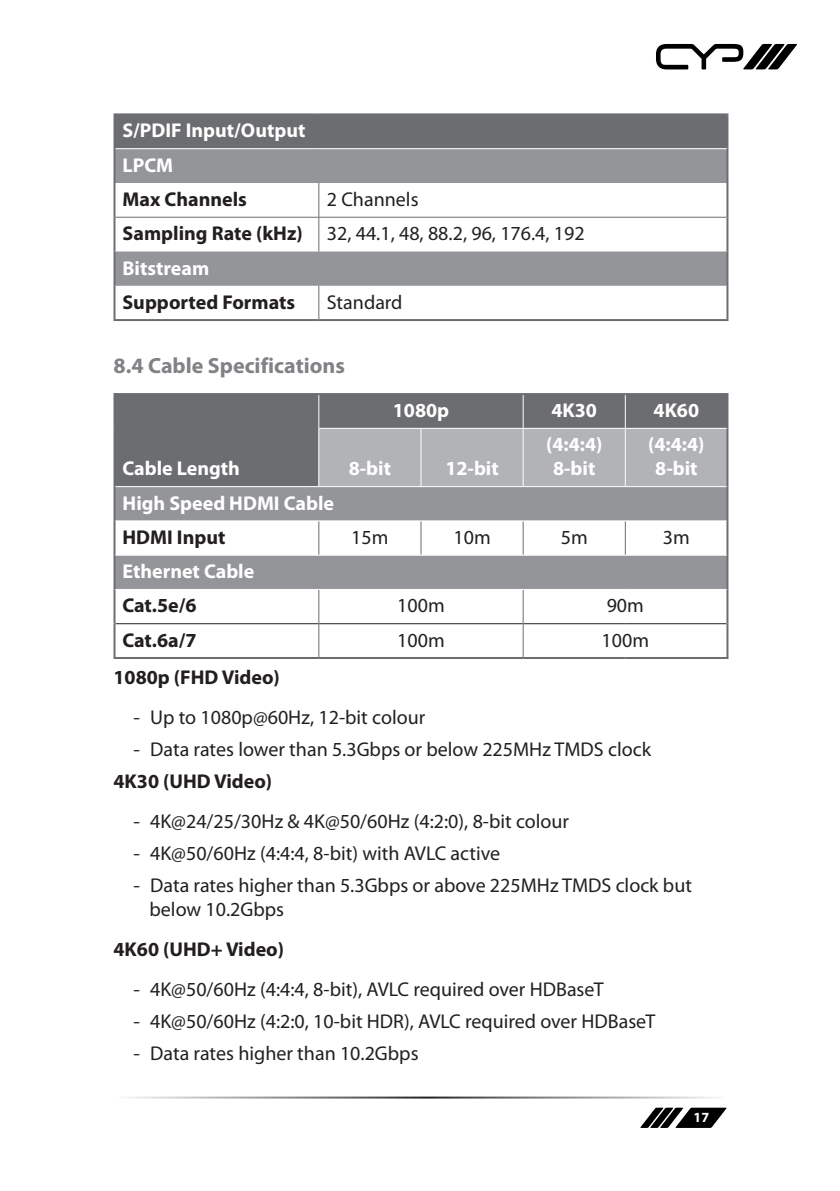
<style>
.page{position:relative;width:840px;height:1191px;background:#fff}
.page>*{position:absolute;margin:0;border:0;box-sizing:border-box;transform-origin:0 0}
.Sub_Header{font:700 22px "Myriad Pro";color:#808285}
.Table_Text{font:20px/24px "Myriad Pro";color:#231f20}
.Table_Text_-_Bold{font:700 20px/24px "Myriad Pro";color:#fff;text-align:center}
.Table_Text_-_Bold-2{font:700 20px "Myriad Pro";color:#231f20}
.Sub_Sub_Header{font:700 20px "Myriad Pro";color:#231f20}
.t1{font:700 14px "Myriad Pro";color:#fff}
.s1{font-family:"Century Gothic"}
</style>
<div class="page">
<svg style="left:640px;top:1107px;width:86px;height:21px"></svg>
<svg style="left:656px;top:44px;width:140px;height:25px"></svg>
<div style="left:114px;top:114px;width:613px;height:35px;background:#6c6d70"></div>
<div style="left:114px;top:149px;width:613px;height:34px;background:#939598"></div>
<div style="left:115px;top:251px;width:611px;height:35px;background:#939598"></div>
<hr style="left:318px;top:183px;width:1px;height:34px;background:#6c6d70">
<hr style="left:115px;top:217px;width:203px;height:1px;background:#6c6d70">
<hr style="left:318px;top:217px;width:408px;height:1px;background:#6c6d70">
<hr style="left:318px;top:217px;width:1px;height:34px;background:#6c6d70">
<hr style="left:318px;top:286px;width:1px;height:33px;background:#6c6d70">
<hr style="left:113px;top:113px;width:205px;height:2px;background:#6c6d70">
<hr style="left:113px;top:115px;width:2px;height:34px;background:#6c6d70">
<hr style="left:318px;top:113px;width:410px;height:2px;background:#6c6d70">
<hr style="left:726px;top:115px;width:2px;height:34px;background:#6c6d70">
<hr style="left:113px;top:149px;width:2px;height:34px;background:#6c6d70">
<hr style="left:726px;top:149px;width:2px;height:34px;background:#6c6d70">
<hr style="left:113px;top:183px;width:2px;height:34px;background:#6c6d70">
<hr style="left:726px;top:183px;width:2px;height:34px;background:#6c6d70">
<hr style="left:113px;top:217px;width:2px;height:34px;background:#6c6d70">
<hr style="left:726px;top:217px;width:2px;height:34px;background:#6c6d70">
<hr style="left:113px;top:251px;width:2px;height:35px;background:#6c6d70">
<hr style="left:726px;top:251px;width:2px;height:35px;background:#6c6d70">
<hr style="left:113px;top:286px;width:2px;height:33px;background:#6c6d70">
<hr style="left:726px;top:286px;width:2px;height:33px;background:#6c6d70">
<hr style="left:113px;top:319px;width:205px;height:2px;background:#6c6d70">
<hr style="left:318px;top:319px;width:410px;height:2px;background:#6c6d70">
<hr style="left:115px;top:148px;width:203px;height:1px;background:#fff">
<hr style="left:318px;top:148px;width:408px;height:1px;background:#fff">
<div style="left:115px;top:395px;width:611px;height:91px;background:#6c6d70"></div>
<div style="left:319px;top:429px;width:407px;height:57px;background:#b2b3b7"></div>
<svg style="left:115px;top:487px;width:611px;height:102px;fill:#939598"></svg>
<hr style="left:115px;top:623px;width:203px;height:1px;background:#231f20">
<hr style="left:319px;top:623px;width:102px;height:1px;background:#231f20">
<hr style="left:421px;top:623px;width:101px;height:1px;background:#231f20">
<hr style="left:523px;top:623px;width:102px;height:1px;background:#231f20">
<hr style="left:625px;top:623px;width:101px;height:1px;background:#231f20">
<hr style="left:318px;top:521px;width:1px;height:34px;background:#6c6d70">
<hr style="left:420px;top:521px;width:1px;height:34px;background:#6c6d70">
<hr style="left:522px;top:521px;width:1px;height:34px;background:#6c6d70">
<hr style="left:624px;top:521px;width:1px;height:34px;background:#6c6d70">
<hr style="left:318px;top:590px;width:1px;height:33px;background:#6c6d70">
<hr style="left:522px;top:590px;width:1px;height:33px;background:#6c6d70">
<hr style="left:318px;top:623px;width:1px;height:34px;background:#6c6d70">
<hr style="left:522px;top:623px;width:1px;height:34px;background:#6c6d70">
<hr style="left:113px;top:393px;width:205px;height:2px;background:#6c6d70">
<hr style="left:113px;top:395px;width:2px;height:33px;background:#6c6d70">
<hr style="left:318px;top:393px;width:103px;height:2px;background:#6c6d70">
<hr style="left:421px;top:393px;width:102px;height:2px;background:#6c6d70">
<hr style="left:523px;top:393px;width:102px;height:2px;background:#6c6d70">
<hr style="left:625px;top:393px;width:103px;height:2px;background:#6c6d70">
<hr style="left:726px;top:395px;width:2px;height:33px;background:#6c6d70">
<hr style="left:113px;top:428px;width:2px;height:58px;background:#6c6d70">
<hr style="left:726px;top:428px;width:2px;height:58px;background:#6c6d70">
<hr style="left:113px;top:486px;width:2px;height:35px;background:#6c6d70">
<hr style="left:726px;top:486px;width:2px;height:35px;background:#6c6d70">
<hr style="left:113px;top:521px;width:2px;height:34px;background:#6c6d70">
<hr style="left:726px;top:521px;width:2px;height:34px;background:#6c6d70">
<hr style="left:113px;top:555px;width:2px;height:34px;background:#6c6d70">
<hr style="left:726px;top:555px;width:2px;height:34px;background:#6c6d70">
<hr style="left:113px;top:589px;width:2px;height:34px;background:#6c6d70">
<hr style="left:726px;top:589px;width:2px;height:34px;background:#6c6d70">
<hr style="left:113px;top:623px;width:2px;height:34px;background:#6c6d70">
<hr style="left:726px;top:623px;width:2px;height:34px;background:#6c6d70">
<hr style="left:113px;top:657px;width:205px;height:2px;background:#6c6d70">
<hr style="left:318px;top:657px;width:103px;height:2px;background:#6c6d70">
<hr style="left:421px;top:657px;width:102px;height:2px;background:#6c6d70">
<hr style="left:523px;top:657px;width:102px;height:2px;background:#6c6d70">
<hr style="left:625px;top:657px;width:103px;height:2px;background:#6c6d70">
<hr style="left:115px;top:520px;width:203px;height:1px;background:#fff">
<hr style="left:318px;top:520px;width:103px;height:1px;background:#fff">
<hr style="left:421px;top:520px;width:102px;height:1px;background:#fff">
<hr style="left:523px;top:520px;width:102px;height:1px;background:#fff">
<hr style="left:625px;top:520px;width:101px;height:1px;background:#fff">
<hr style="left:115px;top:555px;width:203px;height:1px;background:#fff">
<hr style="left:318px;top:555px;width:103px;height:1px;background:#fff">
<hr style="left:421px;top:555px;width:102px;height:1px;background:#fff">
<hr style="left:523px;top:555px;width:102px;height:1px;background:#fff">
<hr style="left:625px;top:555px;width:101px;height:1px;background:#fff">
<hr style="left:318px;top:395px;width:1px;height:33px;background:#fff">
<hr style="left:522px;top:395px;width:1px;height:33px;background:#fff">
<hr style="left:624px;top:395px;width:1px;height:33px;background:#fff">
<hr style="left:318px;top:428px;width:1px;height:58px;background:#fff">
<hr style="left:420px;top:428px;width:1px;height:58px;background:#fff">
<hr style="left:522px;top:428px;width:1px;height:58px;background:#fff">
<hr style="left:624px;top:428px;width:1px;height:58px;background:#fff">
<hr style="left:319px;top:428px;width:102px;height:1px;background:#fff">
<hr style="left:421px;top:428px;width:102px;height:1px;background:#fff">
<hr style="left:523px;top:428px;width:102px;height:1px;background:#fff">
<hr style="left:625px;top:428px;width:101px;height:1px;background:#fff">
<p class="Table_Text_-_Bold" style="left:122px;top:118px;width:184px">S/PDIF Input/Output</p>
<p class="Table_Text_-_Bold" style="left:122px;top:152px;width:52px">LPCM</p>
<p class="Table_Text_-_Bold-2" style="left:122px;top:186px;width:126px">Max Channels</p>
<p class="Table_Text" style="left:326px;top:187px;width:93px">2 Channels</p>
<p class="Table_Text_-_Bold-2" style="left:122px;top:220px;width:182px">Sampling Rate (kHz)</p>
<p class="Table_Text" style="left:326px;top:221px;width:259px">32, 44.1, 48, 88.2, 96, 176.4, 192</p>
<p class="Table_Text_-_Bold" style="left:122px;top:255px;width:88px">Bitstream</p>
<p class="Table_Text_-_Bold-2" style="left:122px;top:289px;width:174px">Supported Formats</p>
<p class="Table_Text" style="left:326px;top:290px;width:77px">Standard</p>
<p class="Sub_Header" style="left:113px;top:352px;width:233px">8.4 Cable Specifications</p>
<p class="Table_Text_-_Bold" style="left:392px;top:398px;width:58px">1080p</p>
<p class="Table_Text_-_Bold" style="left:551px;top:398px;width:47px">4K30</p>
<p class="Table_Text_-_Bold" style="left:653px;top:398px;width:47px">4K60</p>
<p class="Table_Text_-_Bold" style="left:122px;top:456px;width:119px">Cable Length</p>
<p class="Table_Text_-_Bold" style="left:348px;top:456px;width:44px">8-bit</p>
<p class="Table_Text_-_Bold" style="left:445px;top:456px;width:55px">12-bit</p>
<p class="Table_Text_-_Bold" style="left:545px;top:432px;width:58px">(4:4:4)<br>8-bit</p>
<p class="Table_Text_-_Bold" style="left:648px;top:432px;width:58px">(4:4:4)<br>8-bit</p>
<p class="Table_Text_-_Bold" style="left:122px;top:490px;width:213px">High Speed HDMI Cable</p>
<p class="Table_Text_-_Bold-2" style="left:122px;top:524px;width:104px">HDMI Input</p>
<p class="Table_Text" style="left:351px;top:525px;width:39px">15m</p>
<p class="Table_Text" style="left:453px;top:525px;width:39px">10m</p>
<p class="Table_Text" style="left:560px;top:525px;width:28px">5m</p>
<p class="Table_Text" style="left:662px;top:525px;width:28px">3m</p>
<p class="Table_Text_-_Bold" style="left:122px;top:559px;width:133px">Ethernet Cable</p>
<p class="Table_Text_-_Bold-2" style="left:122px;top:592px;width:75px">Cat.5e/6</p>
<p class="Table_Text" style="left:397px;top:593px;width:49px">100m</p>
<p class="Table_Text" style="left:606px;top:593px;width:39px">90m</p>
<p class="Table_Text_-_Bold-2" style="left:122px;top:627px;width:75px">Cat.6a/7</p>
<p class="Table_Text" style="left:397px;top:627px;width:49px">100m</p>
<p class="Table_Text" style="left:601px;top:627px;width:49px">100m</p>
<p class="Sub_Sub_Header" style="left:113px;top:664px;width:168px">1080p (FHD Video)</p>
<p class="Table_Text" style="left:133px;top:704px;width:293px"><span class="s1">-</span> Up to 1080p@60Hz, 12-bit colour</p>
<p class="Table_Text" style="left:133px;top:736px;width:518px"><span class="s1">-</span> Data rates lower than 5.3Gbps or below 225MHz TMDS clock</p>
<p class="Sub_Sub_Header" style="left:113px;top:768px;width:160px">4K30 (UHD Video)</p>
<p class="Table_Text" style="left:133px;top:808px;width:437px"><span class="s1">-</span> 4K@24/25/30Hz &amp; 4K@50/60Hz (4:2:0), 8-bit colour</p>
<p class="Table_Text" style="left:133px;top:840px;width:368px"><span class="s1">-</span> 4K@50/60Hz (4:4:4, 8-bit) with AVLC active</p>
<p class="Table_Text" style="left:149px;top:872px;width:543px;text-indent:-16px"><span class="s1">-</span> Data rates higher than 5.3Gbps or above 225MHz TMDS clock but below 10.2Gbps</p>
<p class="Sub_Sub_Header" style="left:113px;top:936px;width:172px">4K60 (UHD+ Video)</p>
<p class="Table_Text" style="left:133px;top:976px;width:471px"><span class="s1">-</span> 4K@50/60Hz (4:4:4, 8-bit), AVLC required over HDBaseT</p>
<p class="Table_Text" style="left:133px;top:1008px;width:523px"><span class="s1">-</span> 4K@50/60Hz (4:2:0, 10-bit HDR), AVLC required over HDBaseT</p>
<p class="Table_Text" style="left:133px;top:1040px;width:286px"><span class="s1">-</span> Data rates higher than 10.2Gbps</p>
<p class="t1" style="left:693px;top:1108px;width:17px">17</p>
</div>
